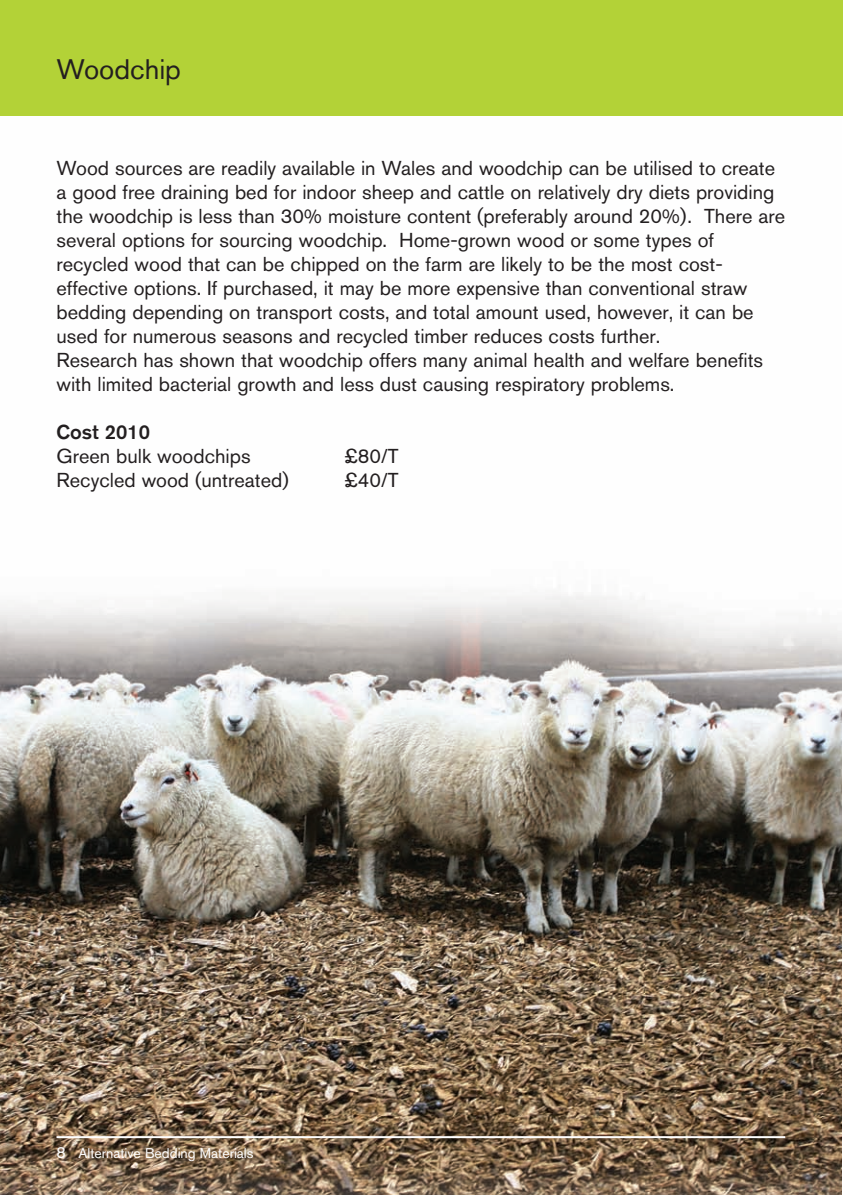
<style>
.page{position:relative;width:843px;height:1195px;background:#fff}
.page>*{position:absolute;margin:0;border:0;box-sizing:border-box;transform-origin:0 0}
.t1{font:28px "Akzidenz Grotesk BQ";color:#231f20}
.t2{font:20px/24px "Akzidenz Grotesk BQ";color:#231f20}
.t3{font:500 20px "Akzidenz Grotesk BQ";color:#231f20}
.t4{font:14px "Akzidenz Grotesk BQ";color:#fff}
.s1{font-size:16px}
</style>
<div class="page">
<img style="left:0;top:594px;width:842px;height:600px">
<hr style="left:57px;top:1135px;width:728px;height:2px;background:#fff">
<div style="left:0;top:0;width:843px;height:116px;background:#b3d237"></div>
<h1 class="t1" style="left:57px;top:59px;width:126px">Woodchip</h1>
<p class="t2" style="left:57px;top:158px;width:730px">Wood sources are readily available in Wales and woodchip can be utilised to create a good free draining bed for indoor sheep and cattle on relatively dry diets providing the woodchip is less than 30% moisture content (preferably around 20%). There are several options for sourcing woodchip. Home-grown wood or some types of recycled wood that can be chipped on the farm are likely to be the most cost&shy;effective options. If purchased, it may be more expensive than conventional straw bedding depending on transport costs, and total amount used, however, it can be used for numerous seasons and recycled timber reduces costs further.<br>Research has shown that woodchip offers many animal health and welfare benefits with limited bacterial growth and less dust causing respiratory problems.</p>
<p class="t3" style="left:57px;top:424px;width:95px">Cost 2010</p>
<p class="t2" style="left:57px;top:446px;width:195px">Green bulk woodchips</p>
<p class="t2" style="left:345px;top:446px;width:56px">£80/T</p>
<p class="t2" style="left:57px;top:470px;width:234px">Recycled wood (untreated)</p>
<p class="t2" style="left:345px;top:470px;width:56px">£40/T</p>
<p class="t4" style="left:57px;top:1148px;width:199px"><span class="s1">8</span> Alternative Bedding Materials</p>
</div>
